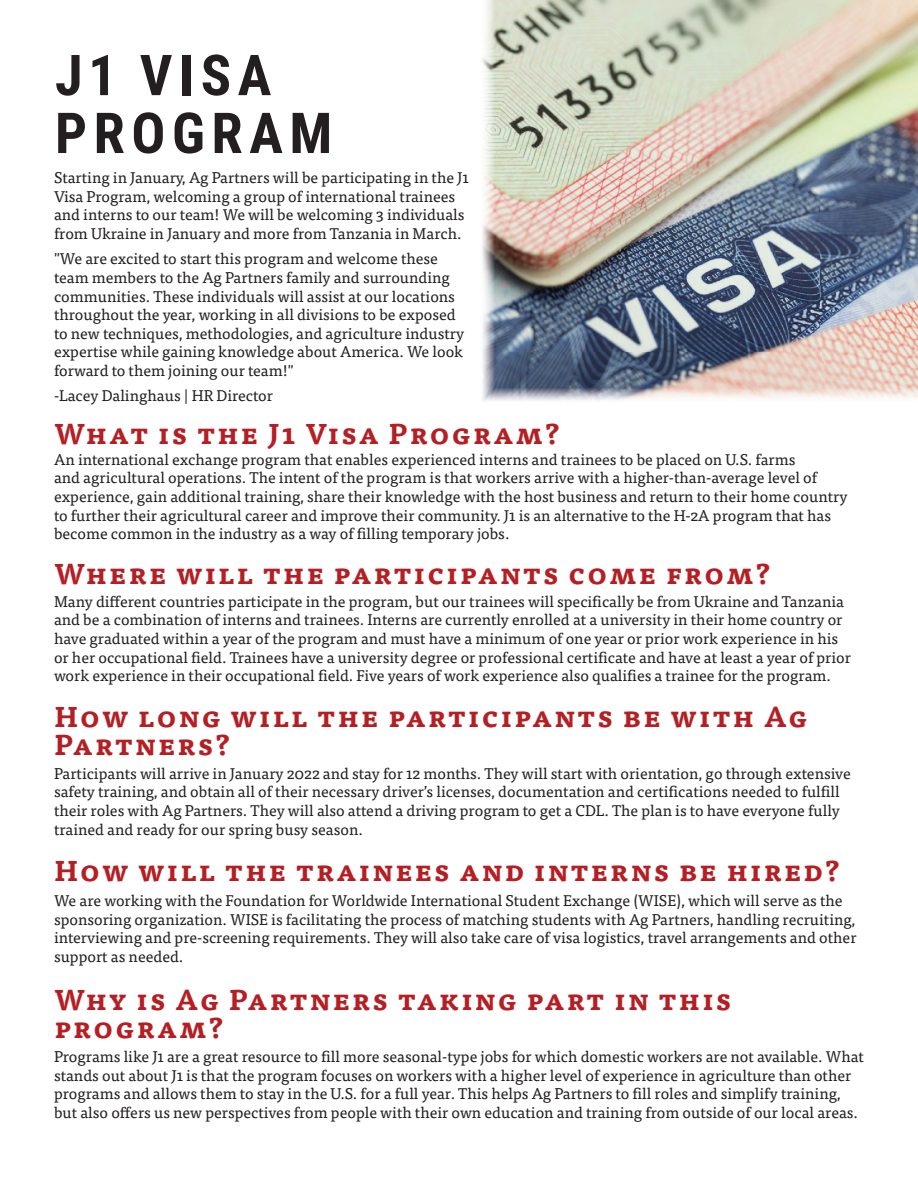
<style>
.page{position:relative;width:918px;height:1188px;background:#fff}
.page>*{position:absolute;margin:0;border:0;box-sizing:border-box;transform-origin:0 0}
.t1{font:700 56.4px/57.9px "Roboto Condensed";letter-spacing:.115em;color:#231f20}
.t2{font:700 28.2px/28.2px "Tisa Pro";letter-spacing:.06em;color:#b51f23}
.t3{font:15.45px/18.6px "Tisa Pro";color:#231f20}
</style>
<div class="page">
<img style="left:482px;top:0;width:436px;height:401px">
<h1 class="t1" style="left:55px;top:44px;width:279px">J1 VISA<br>PROGRAM</h1>
<p class="t3" style="left:54px;top:167px;width:416px">Starting in January, Ag Partners will be participating in the J1<br>Visa Program, welcoming a group of international trainees and interns to our team! We will be welcoming 3 individuals from Ukraine in January and more from Tanzania in March.</p>
<p class="t3" style="left:54px;top:249px;width:412px">"We are excited to start this program and welcome these team members to the Ag Partners family and surrounding communities. These individuals will assist at our locations throughout the year, working in all divisions to be exposed to new techniques, methodologies, and agriculture industry expertise while gaining knowledge about America. We look forward to them joining our team!"</p>
<p class="t3" style="left:54px;top:386px;width:221px">-Lacey Dalinghaus | HR Director</p>
<h2 class="t2" style="left:54px;top:418px;width:507px">WHAT IS THE J1 VISA PROGRAM?</h2>
<p class="t3" style="left:54px;top:449px;width:795px">An international exchange program that enables experienced interns and trainees to be placed on U.S. farms<br>and agricultural operations. The intent of the program is that workers arrive with a higher-than-average level of experience, gain additional training, share their knowledge with the host business and return to their home country to further their agricultural career and improve their community. J1 is an alternative to the H-2A program that has become common in the industry as a way of filling temporary jobs.</p>
<h2 class="t2" style="left:54px;top:559px;width:718px">WHERE WILL THE PARTICIPANTS COME FROM?</h2>
<p class="t3" style="left:54px;top:591px;width:799px">Many different countries participate in the program, but our trainees will specifically be from Ukraine and Tanzania and be a combination of interns and trainees. Interns are currently enrolled at a university in their home country or have graduated within a year of the program and must have a minimum of one year or prior work experience in his or her occupational field. Trainees have a university degree or professional certificate and have at least a year of prior work experience in their occupational field. Five years of work experience also qualifies a trainee for the program.</p>
<h2 class="t2" style="left:54px;top:702px;width:755px">HOW LONG WILL THE PARTICIPANTS BE WITH AG<br>PARTNERS?</h2>
<p class="t3" style="left:54px;top:763px;width:798px">Participants will arrive in January 2022 and stay for 12 months. They will start with orientation, go through extensive safety training, and obtain all of their necessary driver’s licenses, documentation and certifications needed to fulfill their roles with Ag Partners. They will also attend a driving program to get a CDL. The plan is to have everyone fully trained and ready for our spring busy season.</p>
<h2 class="t2" style="left:54px;top:855px;width:787px">HOW WILL THE TRAINEES AND INTERNS BE HIRED?</h2>
<p class="t3" style="left:54px;top:890px;width:804px">We are working with the Foundation for Worldwide International Student Exchange (WISE), which will serve as the sponsoring organization. WISE is facilitating the process of matching students with Ag Partners, handling recruiting, interviewing and pre-screening requirements. They will also take care of visa logistics, travel arrangements and other support as needed.</p>
<h2 class="t2" style="left:54px;top:984px;width:679px">WHY IS AG PARTNERS TAKING PART IN THIS<br>PROGRAM?</h2>
<p class="t3" style="left:54px;top:1047px;width:812px">Programs like J1 are a great resource to fill more seasonal-type jobs for which domestic workers are not available. What stands out about J1 is that the program focuses on workers with a higher level of experience in agriculture than other programs and allows them to stay in the U.S. for a full year. This helps Ag Partners to fill roles and simplify training, but also offers us new perspectives from people with their own education and training from outside of our local areas.</p>
</div>
